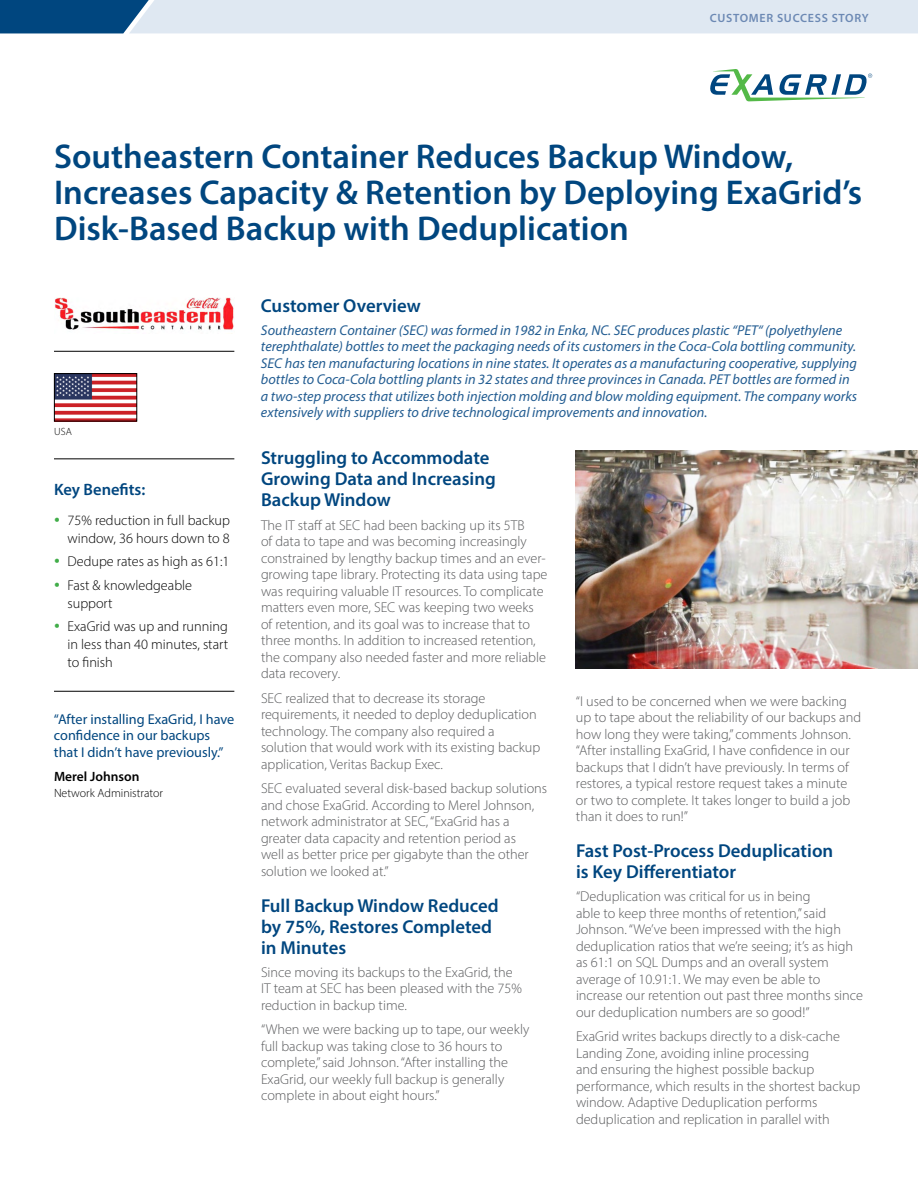
<style>
.page{position:relative;width:918px;height:1188px;background:#fff}
.page>*{position:absolute;margin:0;border:0;box-sizing:border-box;transform-origin:0 0}
.t1{font:600 34.5px/36px "Myriad Pro";color:#00467f}
.t2{font:600 18.75px/21px "Myriad Pro";color:#00467f}
.t3{font:600 16.5px "Myriad Pro";color:#00467f}
.t4{font:300 14.25px/16.5px "Myriad Pro";color:#58595b}
.t5{font:italic 14.25px/16.5px "Myriad Pro";color:#235d92}
.t6{font:300 14.25px/18px "Myriad Pro";color:#000}
.t7{font:14.25px/16.5px "Myriad Pro";color:#00467f}
.t8{font:600 13.5px "Myriad Pro";color:#000}
.t9{font:600 12px "Myriad Pro";letter-spacing:.06em;color:#6c89b4}
.t10{font:300 12px "Myriad Pro";color:#000}
.t11{font:300 10.5px "Myriad Pro";color:#000}
</style>
<div class="page">
<svg style="left:0;top:0;width:918px;height:33px;background:#bed0e0"></svg>
<svg style="left:710px;top:69px;width:162px;height:33px"></svg>
<img style="left:54px;top:297px;width:180px;height:37px">
<img style="left:576px;top:450px;width:342px;height:218px">
<img style="left:56px;top:375px;width:79px;height:44px">
<div style="left:54px;top:373px;width:83px;height:48px;border:1px solid #000"></div>
<hr style="left:54px;top:459px;width:180px;height:1px;background:#000">
<hr style="left:54px;top:691px;width:180px;height:1px;background:#000">
<hr style="left:54px;top:351px;width:180px;height:1px;background:#000">
<p class="t9" style="left:710px;top:10px;width:161px">CUSTOMER SUCCESS STORY</p>
<h1 class="t1" style="left:54px;top:138px;width:810px">Southeastern Container Reduces Backup Window,<br>Increases Capacity &amp; Retention by Deploying ExaGrid’s<br>Disk-Based Backup with Deduplication</h1>
<p class="t11" style="left:54px;top:425px;width:20px">USA</p>
<p class="t3" style="left:54px;top:479px;width:93px">Key Benefits:</p>
<p class="t6" style="left:67px;top:511px;width:164px">75% reduction in full backup window, 36 hours down to 8</p>
<p class="t6" style="left:67px;top:550px;width:164px;line-height:23.4px">Dedupe rates as high as 61:1<br>Fast &amp; knowledgeable</p>
<p class="t6" style="left:67px;top:591px;width:162px;line-height:23.4px">support<br>ExaGrid was up and running</p>
<p class="t6" style="left:67px;top:635px;width:162px">in less than 40 minutes, start to finish</p>
<p class="t7" style="left:54px;top:711px;width:182px">“After installing ExaGrid, I have confidence in our backups that I didn’t have previously.”</p>
<p class="t8" style="left:54px;top:768px;width:87px">Merel Johnson</p>
<p class="t10" style="left:54px;top:785px;width:111px">Network Administrator</p>
<h2 class="t2" style="left:261px;top:294px;width:161px">Customer Overview</h2>
<p class="t5" style="left:261px;top:322px;width:598px">Southeastern Container (SEC) was formed in 1982 in Enka, NC. SEC produces plastic “PET“ (polyethylene terephthalate) bottles to meet the packaging needs of its customers in the Coca-Cola bottling community.<br>SEC has ten manufacturing locations in nine states. It operates as a manufacturing cooperative, supplying bottles to Coca-Cola bottling plants in 32 states and three provinces in Canada. PET bottles are formed in a two-step process that utilizes both injection molding and blow molding equipment. The company works extensively with suppliers to drive technological improvements and innovation.</p>
<h2 class="t2" style="left:261px;top:447px;width:236px">Struggling to Accommodate<br>Growing Data and Increasing<br>Backup Window</h2>
<p class="t4" style="left:261px;top:516px;width:288px">The IT staff at SEC had been backing up its 5TB<br>of data to tape and was becoming increasingly constrained by lengthy backup times and an ever&shy;growing tape library. Protecting its data using tape was requiring valuable IT resources. To complicate matters even more, SEC was keeping two weeks of retention, and its goal was to increase that to three months. In addition to increased retention, the company also needed faster and more reliable data recovery.</p>
<p class="t4" style="left:261px;top:690px;width:281px">SEC realized that to decrease its storage requirements, it needed to deploy deduplication technology. The company also required a solution that would work with its existing backup application, Veritas Backup Exec.</p>
<p class="t4" style="left:261px;top:780px;width:288px">SEC evaluated several disk-based backup solutions and chose ExaGrid. According to Merel Johnson, network administrator at SEC, “ExaGrid has a greater data capacity and retention period as<br>well as better price per gigabyte than the other solution we looked at.”</p>
<h2 class="t2" style="left:261px;top:894px;width:239px">Full Backup Window Reduced by 75%, Restores Completed in Minutes</h2>
<p class="t4" style="left:261px;top:964px;width:263px">Since moving its backups to the ExaGrid, the<br>IT team at SEC has been pleased with the 75% reduction in backup time.</p>
<p class="t4" style="left:261px;top:1021px;width:270px">“When we were backing up to tape, our weekly full backup was taking close to 36 hours to complete,” said Johnson. “After installing the ExaGrid, our weekly full backup is generally complete in about eight hours.”</p>
<p class="t4" style="left:576px;top:693px;width:287px">“I used to be concerned when we were backing up to tape about the reliability of our backups and how long they were taking,” comments Johnson. “After installing ExaGrid, I have confidence in our backups that I didn’t have previously. In terms of restores, a typical restore request takes a minute or two to complete. It takes longer to build a job than it does to run!”</p>
<h2 class="t2" style="left:576px;top:840px;width:259px">Fast Post-Process Deduplication is Key Differentiator</h2>
<p class="t4" style="left:576px;top:888px;width:289px">“Deduplication was critical for us in being<br>able to keep three months of retention,” said Johnson. “We’ve been impressed with the high deduplication ratios that we’re seeing; it’s as high as 61:1 on SQL Dumps and an overall system average of 10.91:1. We may even be able to increase our retention out past three months since our deduplication numbers are so good!”</p>
<p class="t4" style="left:576px;top:1028px;width:286px">ExaGrid writes backups directly to a disk-cache Landing Zone, avoiding inline processing<br>and ensuring the highest possible backup performance, which results in the shortest backup window. Adaptive Deduplication performs deduplication and replication in parallel with</p>
</div>
